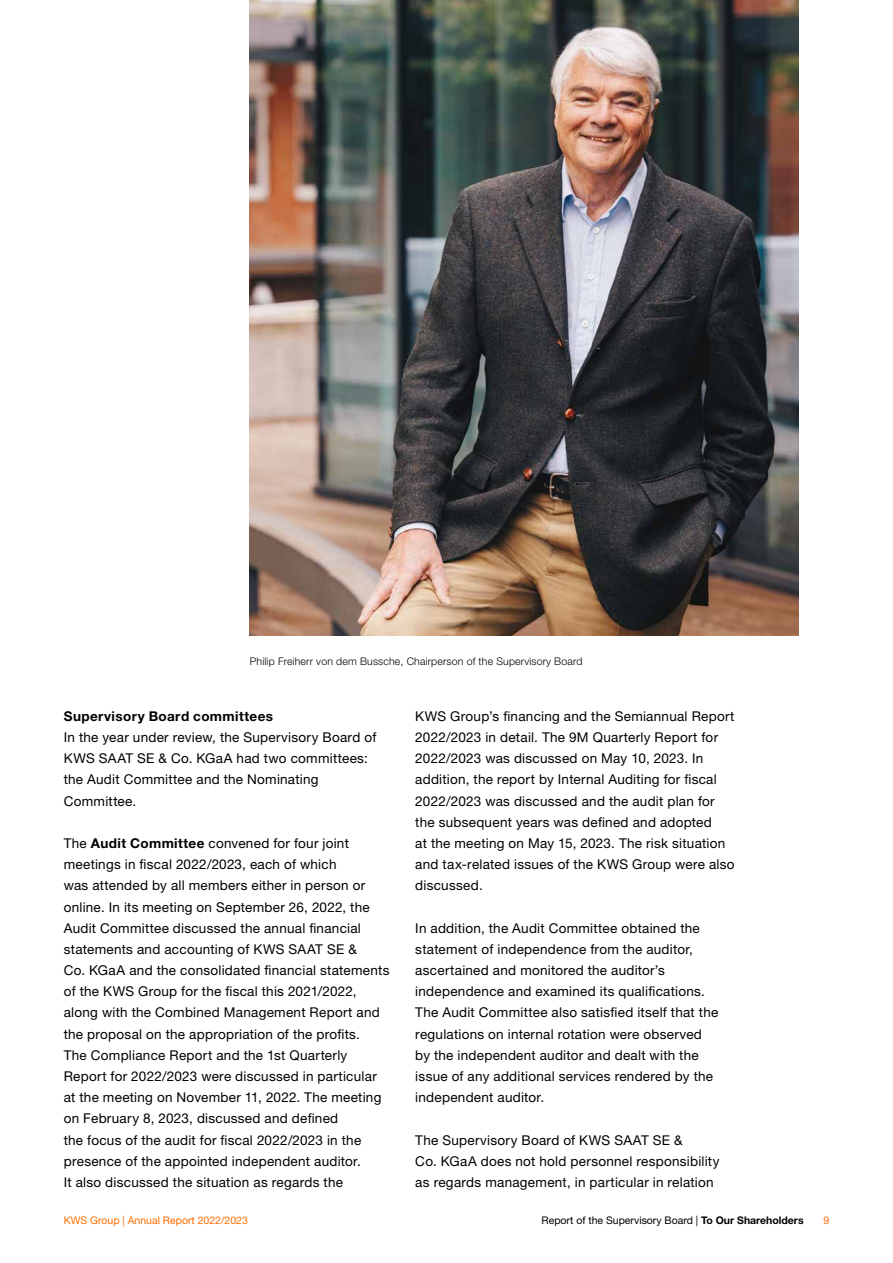
<style>
.page{position:relative;width:893px;height:1263px;background:#fff}
.page>*{position:absolute;margin:0;border:0;box-sizing:border-box;transform-origin:0 0}
.t1{font:13.5px/21.1px "Helvetica Neue LT Std";letter-spacing:.02em;color:#000}
.t2{font:700 13.5px "Helvetica Neue LT Std";letter-spacing:.03em;color:#000}
.t3{font:300 10.5px "Helvetica Neue LT Std";letter-spacing:.015em;color:#000}
.t4{font:10.5px "Helvetica Neue LT Std";color:#000}
.t5{font:10.5px "Helvetica Neue LT Std";color:#ff6c00}
.s1{font-weight:700}
</style>
<div class="page">
<img style="left:250px;top:0;width:548px;height:636px">
<p class="t3" style="left:250px;top:654px;width:334px">Philip Freiherr von dem Bussche, Chairperson of the Supervisory Board</p>
<p class="t2" style="left:64px;top:707px;width:211px">Supervisory Board committees</p>
<p class="t1" style="left:64px;top:726px;width:314px">In the year under review, the Supervisory Board of KWS SAAT SE &amp; Co. KGaA had two committees: the Audit Committee and the Nominating Committee.</p>
<p class="t1" style="left:64px;top:832px;width:327px">The <span class="s1">Audit Committee</span> convened for four joint meetings in fiscal 2022/2023, each of which<br>was attended by all members either in person or online. In its meeting on September 26, 2022, the Audit Committee discussed the annual financial statements and accounting of KWS SAAT SE &amp;<br>Co. KGaA and the consolidated financial statements of the KWS Group for the fiscal this 2021/2022, along with the Combined Management Report and the proposal on the appropriation of the profits.<br>The Compliance Report and the 1st Quarterly Report for 2022/2023 were discussed in particular at the meeting on November 11, 2022. The meeting on February 8, 2023, discussed and defined<br>the focus of the audit for fiscal 2022/2023 in the presence of the appointed independent auditor.<br>It also discussed the situation as regards the</p>
<p class="t1" style="left:415px;top:705px;width:321px">KWS Group’s financing and the Semiannual Report 2022/2023 in detail. The 9M Quarterly Report for 2022/2023 was discussed on May 10, 2023. In addition, the report by Internal Auditing for fiscal 2022/2023 was discussed and the audit plan for the subsequent years was defined and adopted<br>at the meeting on May 15, 2023. The risk situation and tax-related issues of the KWS Group were also discussed.</p>
<p class="t1" style="left:415px;top:917px;width:305px">In addition, the Audit Committee obtained the statement of independence from the auditor, ascertained and monitored the auditor’s independence and examined its qualifications.<br>The Audit Committee also satisfied itself that the regulations on internal rotation were observed by the independent auditor and dealt with the issue of any additional services rendered by the independent auditor.</p>
<p class="t1" style="left:415px;top:1129px;width:306px">The Supervisory Board of KWS SAAT SE &amp;<br>Co. KGaA does not hold personnel responsibility as regards management, in particular in relation</p>
<p class="t5" style="left:64px;top:1214px;width:186px">KWS Group | Annual Report 2022/2023</p>
<p class="t4" style="left:541px;top:1214px;width:264px">Report of the Supervisory Board | <span class="s1">To Our Shareholders</span></p>
<p class="t5" style="left:823px;top:1214px;width:7px">9</p>
</div>
